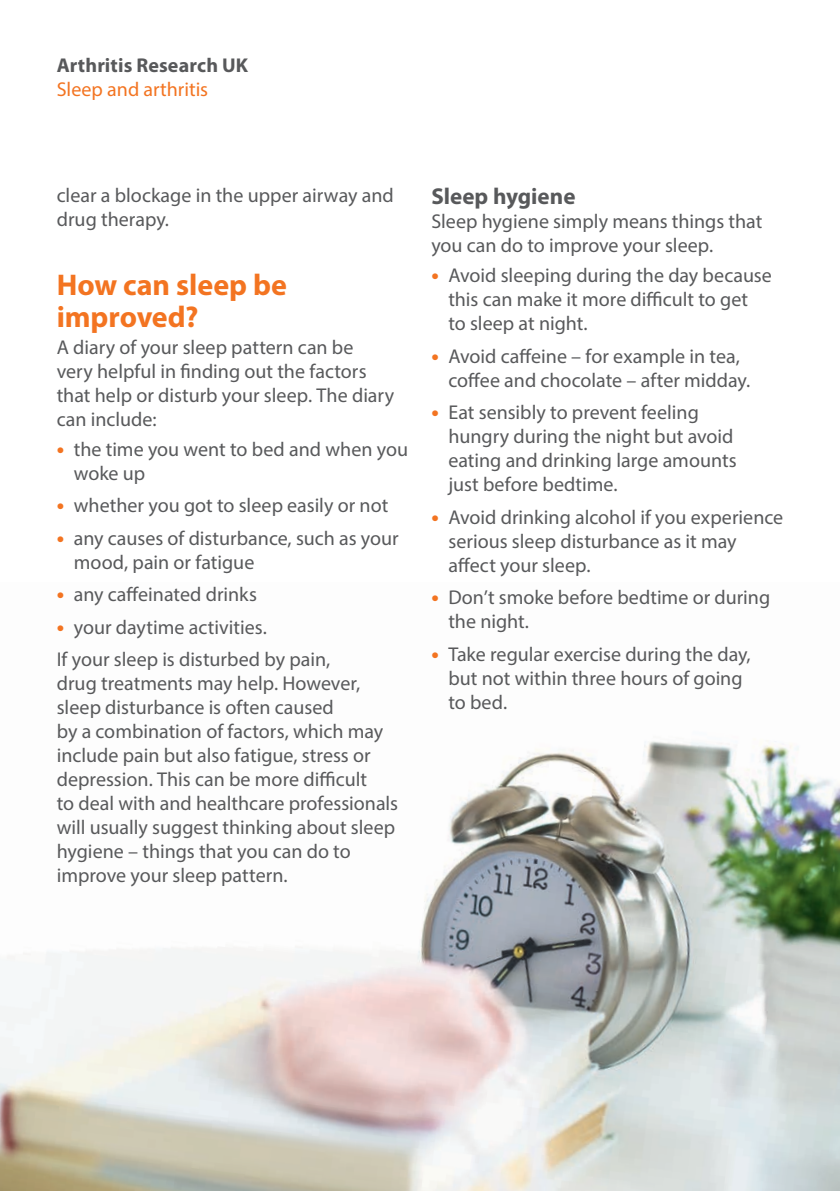
<style>
.page{position:relative;width:840px;height:1191px;background:#fff}
.page>*{position:absolute;margin:0;border:0;box-sizing:border-box;transform-origin:0 0}
.t1{font:700 30px/32px "Myriad Pro";color:#f37421}
.t2{font:700 23px "Myriad Pro";color:#58595b}
.t3{font:20px/24px "Myriad Pro";color:#58595b}
.t4{font:700 20px "Myriad Pro";letter-spacing:.005em;color:#58595b}
.t5{font:20px "Myriad Pro";color:#f37421}
.s1{font-weight:700;font-size:22px;color:#f37421}
</style>
<div class="page">
<img style="left:0;top:740px;width:839px;height:451px">
<p class="t4" style="left:57px;top:52px;width:193px">Arthritis Research UK</p>
<p class="t5" style="left:57px;top:77px;width:153px">Sleep and arthritis</p>
<p class="t3" style="left:57px;top:183px;width:338px">clear a blockage in the upper airway and drug therapy.</p>
<h1 class="t1" style="left:57px;top:268px;width:232px">How can sleep be improved?</h1>
<p class="t3" style="left:57px;top:335px;width:339px">A diary of your sleep pattern can be very helpful in finding out the factors that help or disturb your sleep. The diary can include:</p>
<p class="t3" style="left:74px;top:436px;width:335px;text-indent:-17px"><span class="s1">•</span> the time you went to bed and when you woke up</p>
<p class="t3" style="left:57px;top:493px;width:333px"><span class="s1">•</span> whether you got to sleep easily or not</p>
<p class="t3" style="left:74px;top:525px;width:326px;text-indent:-17px"><span class="s1">•</span> any causes of disturbance, such as your mood, pain or fatigue</p>
<p class="t3" style="left:57px;top:582px;width:202px"><span class="s1">•</span> any caffeinated drinks</p>
<p class="t3" style="left:57px;top:610px;width:275px;line-height:32.4px"><span class="s1">•</span> your daytime activities.<br>If your sleep is disturbed by pain,</p>
<p class="t3" style="left:57px;top:671px;width:343px">drug treatments may help. However, sleep disturbance is often caused<br>by a combination of factors, which may include pain but also fatigue, stress or depression. This can be more difficult<br>to deal with and healthcare professionals will usually suggest thinking about sleep hygiene – things that you can do to improve your sleep pattern.</p>
<p class="t2" style="left:431px;top:182px;width:146px">Sleep hygiene</p>
<p class="t3" style="left:431px;top:209px;width:332px">Sleep hygiene simply means things that you can do to improve your sleep.</p>
<p class="t3" style="left:448px;top:263px;width:325px;text-indent:-17px"><span class="s1">•</span> Avoid sleeping during the day because this can make it more difficult to get<br>to sleep at night.</p>
<p class="t3" style="left:448px;top:343px;width:303px;text-indent:-17px"><span class="s1">•</span> Avoid caffeine – for example in tea, coffee and chocolate – after midday.</p>
<p class="t3" style="left:448px;top:400px;width:290px;text-indent:-17px"><span class="s1">•</span> Eat sensibly to prevent feeling hungry during the night but avoid eating and drinking large amounts just before bedtime.</p>
<p class="t3" style="left:448px;top:504px;width:336px;text-indent:-17px"><span class="s1">•</span> Avoid drinking alcohol if you experience serious sleep disturbance as it may affect your sleep.</p>
<p class="t3" style="left:448px;top:585px;width:323px;text-indent:-17px"><span class="s1">•</span> Don’t smoke before bedtime or during the night.</p>
<p class="t3" style="left:448px;top:642px;width:304px;text-indent:-17px"><span class="s1">•</span> Take regular exercise during the day, but not within three hours of going to bed.</p>
</div>
